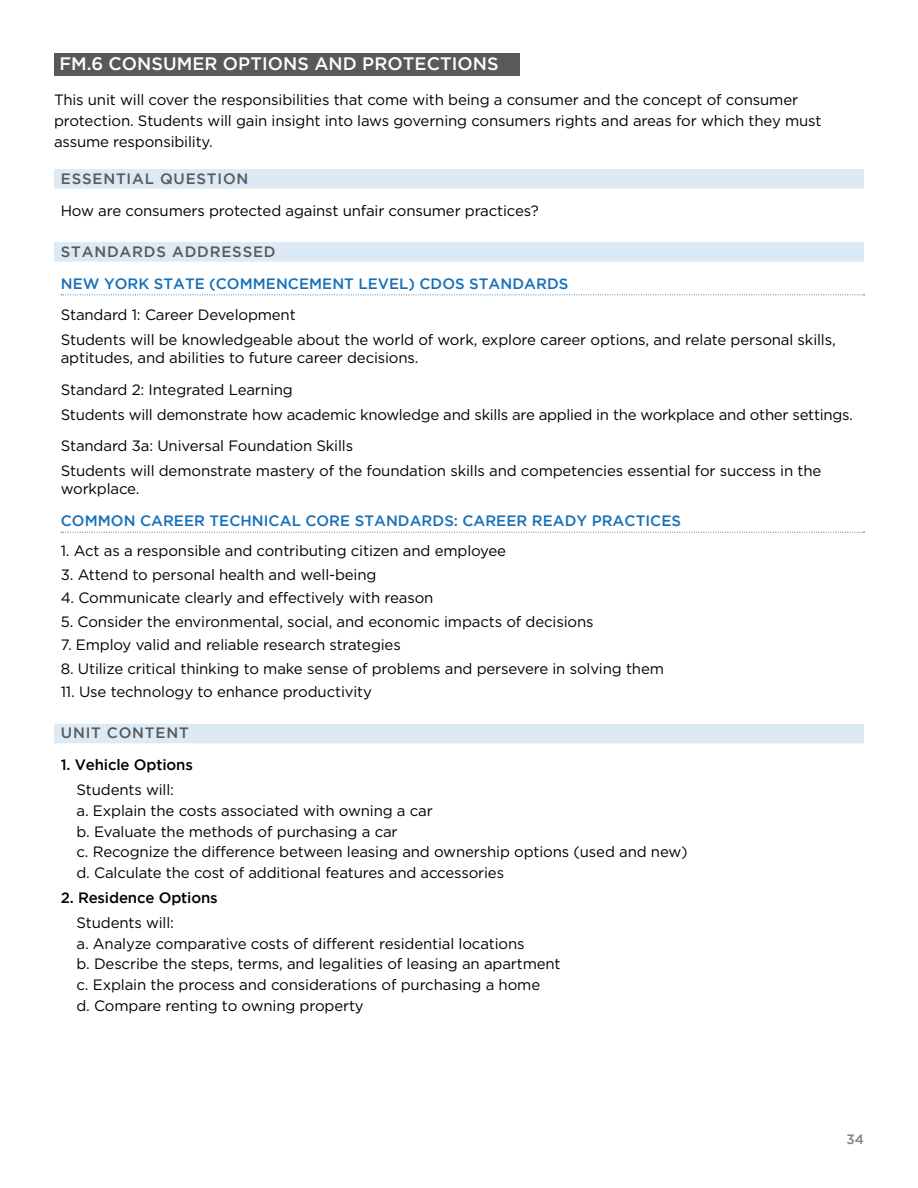
<style>
.page{position:relative;width:918px;height:1188px;background:#fff}
.page>*{position:absolute;margin:0;border:0;box-sizing:border-box;transform-origin:0 0}
.t1{font:500 18px "Gotham";letter-spacing:.005em;color:#fff}
.t2{font:15px/20.7px "Gotham";letter-spacing:-.01em;color:#000}
.t3{font:500 15px "Gotham";letter-spacing:.005em;color:#1670b9}
.t4{font:500 15px "Gotham";letter-spacing:.055em;color:#58595b}
.t5{font:500 15px "Gotham";letter-spacing:-.01em;color:#000}
.t6{font:500 13.5px "Gotham";color:#808285}
</style>
<div class="page">
<div style="left:54px;top:53px;width:465px;height:23px;background:#58595b"></div>
<div style="left:54px;top:169px;width:810px;height:20px;background:#dceaf5"></div>
<div style="left:54px;top:242px;width:810px;height:20px;background:#dceaf5"></div>
<svg style="left:61px;top:295px;width:804px;height:1px"></svg>
<svg style="left:61px;top:532px;width:804px;height:1px"></svg>
<div style="left:54px;top:724px;width:810px;height:19px;background:#dceaf5"></div>
<p class="t1" style="left:59px;top:54px;width:441px">FM.6 CONSUMER OPTIONS AND PROTECTIONS</p>
<p class="t2" style="left:54px;top:89px;width:769px">This unit will cover the responsibilities that come with being a consumer and the concept of consumer protection. Students will gain insight into laws governing consumers rights and areas for which they must assume responsibility.</p>
<p class="t4" style="left:61px;top:170px;width:189px">ESSENTIAL QUESTION</p>
<p class="t2" style="left:61px;top:200px;width:480px">How are consumers protected against unfair consumer practices?</p>
<p class="t4" style="left:61px;top:243px;width:216px">STANDARDS ADDRESSED</p>
<p class="t3" style="left:61px;top:275px;width:509px">NEW YORK STATE (COMMENCEMENT LEVEL) CDOS STANDARDS</p>
<p class="t2" style="left:61px;top:302px;width:776px;line-height:24.8px">Standard 1: Career Development<br>Students will be knowledgeable about the world of work, explore career options, and relate personal skills,</p>
<p class="t2" style="left:61px;top:342px;width:359px;line-height:31.8px">aptitudes, and abilities to future career decisions.<br>Standard 2: Integrated Learning</p>
<p class="t2" style="left:61px;top:398px;width:794px;line-height:31.8px">Students will demonstrate how academic knowledge and skills are applied in the workplace and other settings.<br>Standard 3a: Universal Foundation Skills</p>
<p class="t2" style="left:61px;top:461px;width:762px;line-height:18px">Students will demonstrate mastery of the foundation skills and competencies essential for success in the workplace.</p>
<p class="t3" style="left:61px;top:512px;width:622px">COMMON CAREER TECHNICAL CORE STANDARDS: CAREER READY PRACTICES</p>
<p class="t2" style="left:61px;top:540px;width:447px">1. Act as a responsible and contributing citizen and employee</p>
<p class="t2" style="left:61px;top:564px;width:317px">3. Attend to personal health and well-being</p>
<p class="t2" style="left:61px;top:587px;width:374px">4. Communicate clearly and effectively with reason</p>
<p class="t2" style="left:61px;top:611px;width:534px">5. Consider the environmental, social, and economic impacts of decisions</p>
<p class="t2" style="left:61px;top:634px;width:342px">7. Employ valid and reliable research strategies</p>
<p class="t2" style="left:61px;top:658px;width:605px">8. Utilize critical thinking to make sense of problems and persevere in solving them</p>
<p class="t2" style="left:61px;top:681px;width:313px">11. Use technology to enhance productivity</p>
<p class="t4" style="left:61px;top:725px;width:129px">UNIT CONTENT</p>
<p class="t5" style="left:61px;top:756px;width:134px">1. Vehicle Options</p>
<p class="t2" style="left:76px;top:779px;width:613px">Students will:<br>a. Explain the costs associated with owning a car<br>b. Evaluate the methods of purchasing a car<br>c. Recognize the difference between leasing and ownership options (used and new) d. Calculate the cost of additional features and accessories</p>
<p class="t5" style="left:61px;top:889px;width:159px">2. Residence Options</p>
<p class="t2" style="left:76px;top:912px;width:486px">Students will:<br>a. Analyze comparative costs of different residential locations<br>b. Describe the steps, terms, and legalities of leasing an apartment c. Explain the process and considerations of purchasing a home<br>d. Compare renting to owning property</p>
<p class="t6" style="left:846px;top:1131px;width:19px">34</p>
</div>
